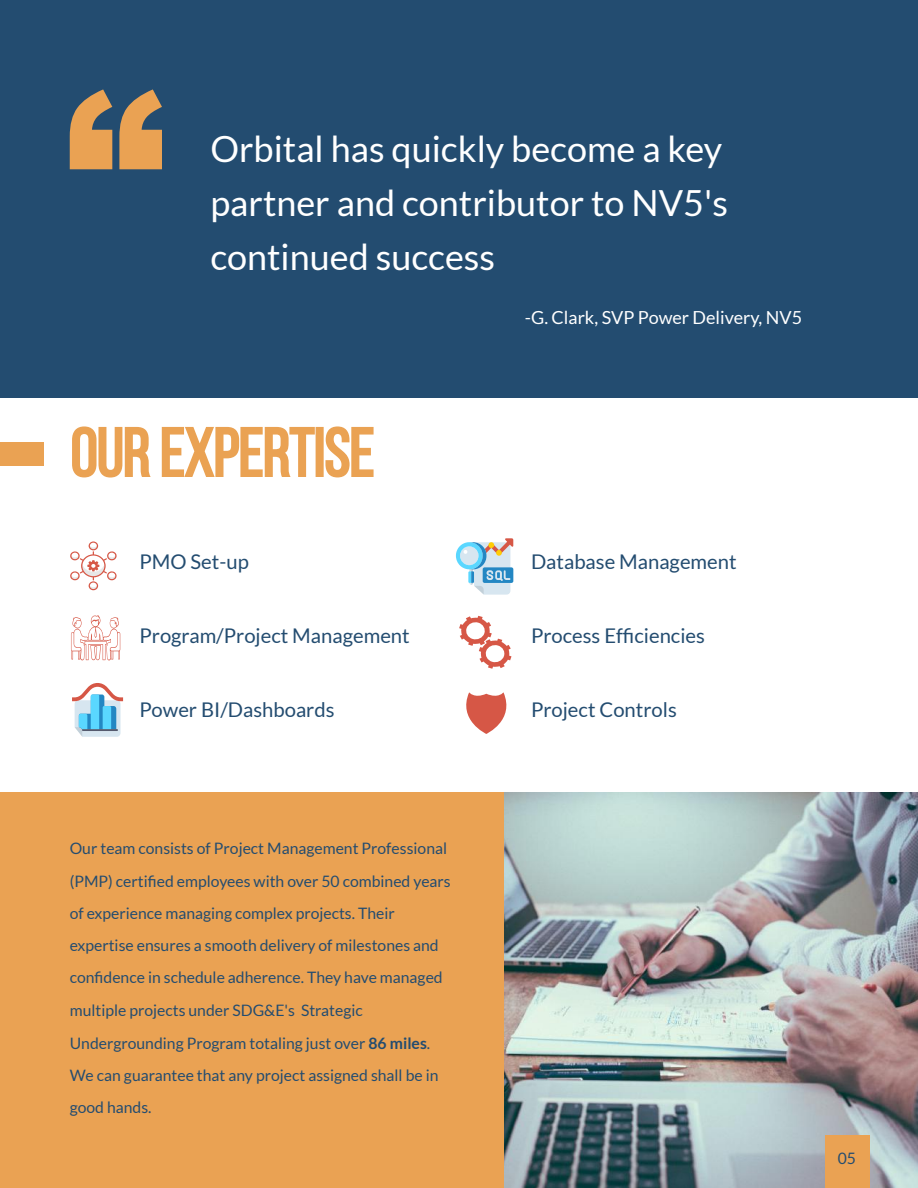
<style>
.page{position:relative;width:918px;height:1188px;background:#fff}
.page>*{position:absolute;margin:0;border:0;box-sizing:border-box;transform-origin:0 0}
.t1{font:36px/54px "Lato";color:#fff}
.t2{font:20.25px "Lato";color:#234c70}
.t3{font:18px "Lato";color:#fff}
.t4{font:15.75px/32.4px "Lato";color:#234c70}
.s1{font-weight:700}
</style>
<div class="page">
<div style="left:0;top:0;width:918px;height:397px;background:#234c70"></div>
<div style="left:0;top:792px;width:918px;height:396px;background:#eaa253"></div>
<svg style="left:72px;top:426px;width:302px;height:52px"></svg>
<svg style="left:70px;top:89px;width:92px;height:80px"></svg>
<svg style="left:70px;top:541px;width:47px;height:49px"></svg>
<svg style="left:71px;top:615px;width:49px;height:45px"></svg>
<svg style="left:72px;top:683px;width:51px;height:54px"></svg>
<svg style="left:456px;top:538px;width:57px;height:57px"></svg>
<svg style="left:459px;top:616px;width:53px;height:53px"></svg>
<svg style="left:466px;top:692px;width:41px;height:42px"></svg>
<img style="left:504px;top:792px;width:414px;height:396px">
<div style="left:0;top:443px;width:44px;height:23px;background:#eaa253"></div>
<div style="left:825px;top:1135px;width:45px;height:53px;background:#eaa253"></div>
<h1 class="t1" style="left:210px;top:121px;width:519px">Orbital has quickly become a key partner and contributor to NV5's continued success</h1>
<p class="t3" style="left:525px;top:306px;width:279px">-G. Clark, SVP Power Delivery, NV5</p>
<p class="t2" style="left:140px;top:549px;width:111px">PMO Set-up</p>
<p class="t2" style="left:531px;top:549px;width:207px">Database Management</p>
<p class="t2" style="left:140px;top:623px;width:272px">Program/Project Management</p>
<p class="t2" style="left:531px;top:623px;width:176px">Process Effi ciencies</p>
<p class="t2" style="left:140px;top:697px;width:197px">Power BI/Dashboards</p>
<p class="t2" style="left:531px;top:697px;width:147px">Project Controls</p>
<p class="t4" style="left:70px;top:832px;width:383px">Our team consists of Project Management Professional (PMP) certified employees with over 50 combined years of experience managing complex projects. Their expertise ensures a smooth delivery of milestones and confidence in schedule adherence. They have managed multiple projects under SDG&amp;E's Strategic Undergrounding Program totaling just over <span class="s1">86 miles</span>.<br>We can guarantee that any project assigned shall be in good hands.</p>
<p class="t4" style="left:838px;top:1142px;width:20px">05</p>
</div>
